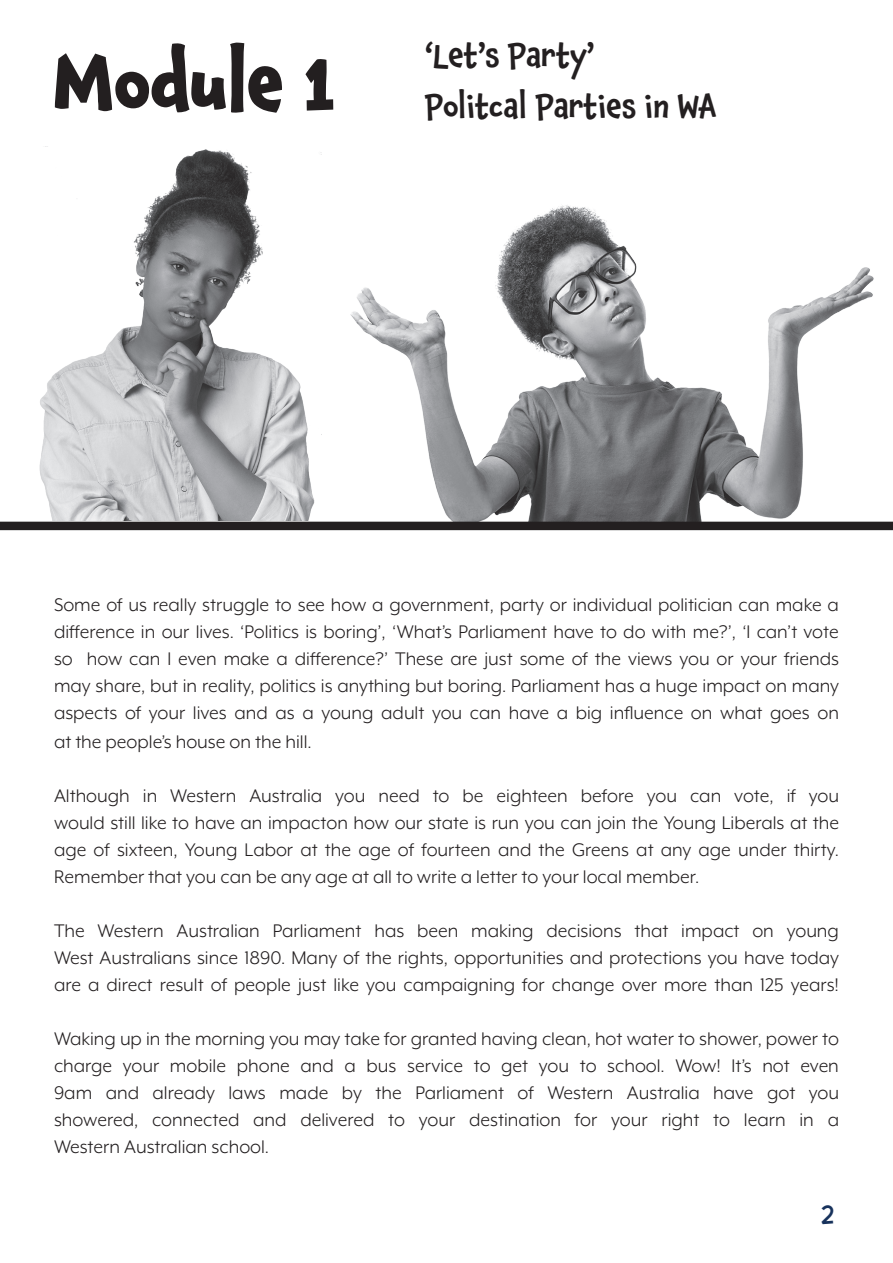
<style>
.page{position:relative;width:893px;height:1263px;background:#fff}
.page>*{position:absolute;margin:0;border:0;box-sizing:border-box;transform-origin:0 0}
.t1{font:700 72px "Chaloops";color:#231f20}
.t2{font:34.5px "Blambot FX Pro Light BB";color:#17325c}
.t3{font:500 31.5px "Chaloops";color:#231f20}
.t4{font:21px/27px "Mr Eaves XL Mod OT";color:#231f20}
</style>
<div class="page">
<img style="left:39px;top:149px;width:283px;height:372px">
<img style="left:351px;top:205px;width:542px;height:317px">
<div style="left:0;top:522px;width:893px;height:8px;background:#231f20"></div>
<p class="t1" style="left:54px;top:24px;width:284px">Module 1</p>
<p class="t3" style="left:425px;top:30px;width:170px">‘Let’s Party’</p>
<p class="t3" style="left:425px;top:81px;width:293px">Politcal Parties in WA</p>
<p class="t4" style="left:54px;top:591px;width:786px">Some of us really struggle to see how a government, party or individual politician can make a</p>
<p class="t4" style="left:54px;top:618px;width:786px">difference in our lives. ‘Politics is boring’, ‘What’s Parliament have to do with me?’, ‘I can’t vote</p>
<p class="t4" style="left:54px;top:645px;width:786px">so how can I even make a difference?’ These are just some of the views you or your friends</p>
<p class="t4" style="left:54px;top:672px;width:787px">may share, but in reality, politics is anything but boring. Parliament has a huge impact on many</p>
<p class="t4" style="left:54px;top:699px;width:787px">aspects of your lives and as a young adult you can have a big influence on what goes on</p>
<p class="t4" style="left:54px;top:728px;width:259px">at the people’s house on the hill.</p>
<p class="t4" style="left:54px;top:782px;width:787px">Although in Western Australia you need to be eighteen before you can vote, if you</p>
<p class="t4" style="left:54px;top:809px;width:787px">would still like to have an impacton how our state is run you can join the Young Liberals at the age of sixteen, Young Labor at the age of fourteen and the Greens at any age under thirty.</p>
<p class="t4" style="left:54px;top:863px;width:647px">Remember that you can be any age at all to write a letter to your local member.</p>
<p class="t4" style="left:54px;top:917px;width:786px">The Western Australian Parliament has been making decisions that impact on young</p>
<p class="t4" style="left:54px;top:944px;width:786px">West Australians since 1890. Many of the rights, opportunities and protections you have today</p>
<p class="t4" style="left:54px;top:971px;width:786px">are a direct result of people just like you campaigning for change over more than 125 years!</p>
<p class="t4" style="left:54px;top:1025px;width:786px">Waking up in the morning you may take for granted having clean, hot water to shower, power to</p>
<p class="t4" style="left:54px;top:1052px;width:786px">charge your mobile phone and a bus service to get you to school. Wow! It’s not even</p>
<p class="t4" style="left:54px;top:1079px;width:786px">9am and already laws made by the Parliament of Western Australia have got you</p>
<p class="t4" style="left:54px;top:1106px;width:786px">showered, connected and delivered to your destination for your right to learn in a</p>
<p class="t4" style="left:54px;top:1133px;width:217px">Western Australian school.</p>
<h2 class="t2" style="left:821px;top:1198px;width:15px">2</h2>
</div>
